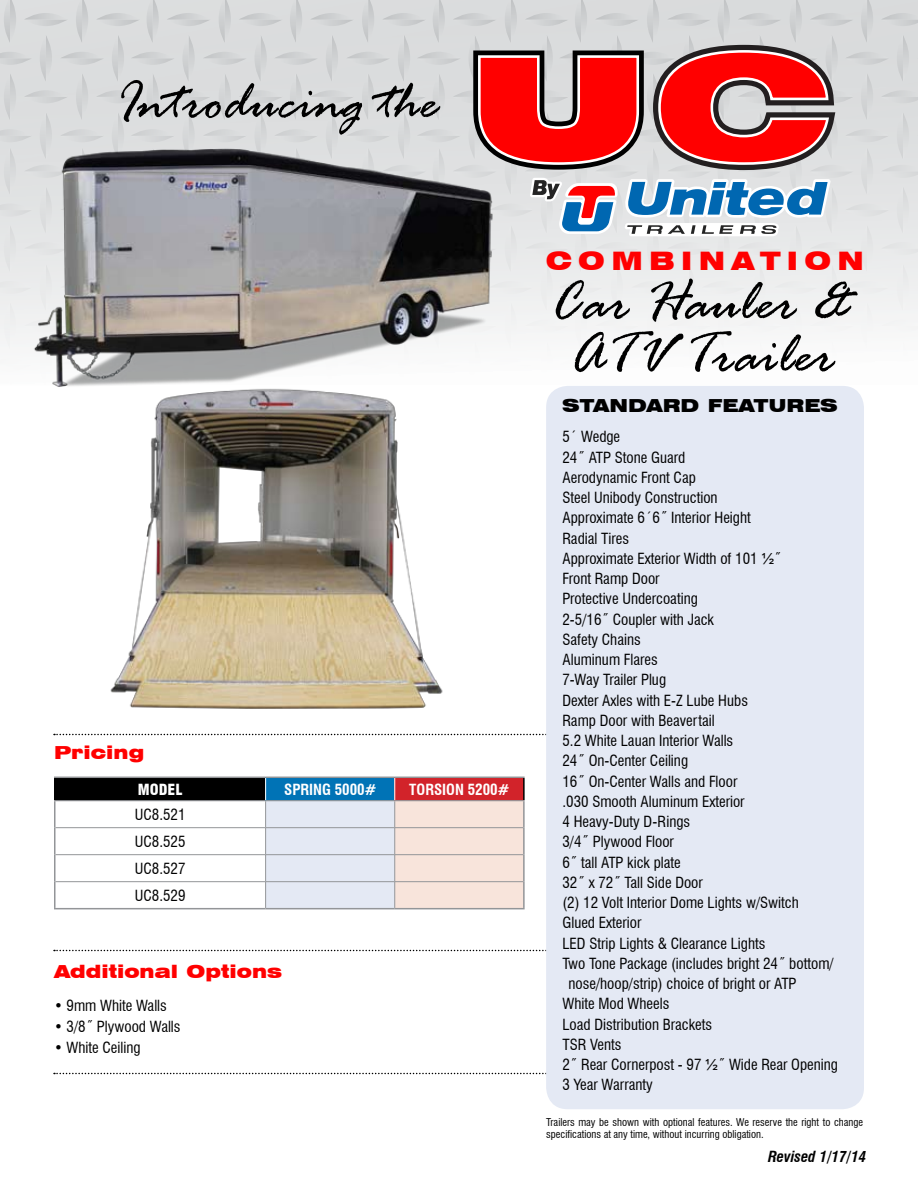
<style>
.page{position:relative;width:918px;height:1188px;background:#fff}
.page>*{position:absolute;margin:0;border:0;box-sizing:border-box;transform-origin:0 0}
.t1{font:italic 60px "Rage";color:#000}
.t2{font:italic 57px "Rage";color:#000}
.t3{font:900 expanded 25.5px "Swiss 721 BT";letter-spacing:.25em;color:#f00}
.t4{font:900 expanded 18px "Swiss 721 BT";color:#f00}
.t5{font:900 expanded 18px "Swiss 721 BT";color:#000}
.t6{font:condensed 15px/27px "Swiss 721 BT";color:#000;text-align:justify}
.t7{font:700 condensed 15px "Swiss 721 BT";color:#fff}
.t8{font:italic 700 condensed 15px "Swiss 721 BT";color:#000}
.t9{font:900 condensed 15px "Swiss 721 BT";color:#fff}
.t10{font:condensed 10.5px/12.6px "Swiss 721 BT";color:#000}
.s1{font-family:"Arial";font-stretch:normal}
</style>
<div class="page">
<svg style="left:54px;top:950px;width:492px;height:1px"></svg>
<svg style="left:54px;top:734px;width:492px;height:1px"></svg>
<svg style="left:54px;top:1073px;width:492px;height:1px"></svg>
<div style="left:546px;top:386px;width:318px;height:723px;background:#e4e9f4;border-radius:22px"></div>
<svg style="left:0;top:0;width:918px;height:349px;background:#d7bec0"></svg>
<div style="left:55px;top:777px;width:211px;height:24px;background:#000"></div>
<hr style="left:54px;top:777px;width:212px;height:1px;background:#939598">
<hr style="left:266px;top:777px;width:129px;height:1px;background:#939598">
<hr style="left:395px;top:777px;width:130px;height:1px;background:#939598">
<hr style="left:54px;top:801px;width:2px;height:27px;background:#939598">
<hr style="left:523px;top:801px;width:2px;height:27px;background:#939598">
<hr style="left:54px;top:828px;width:2px;height:27px;background:#939598">
<hr style="left:523px;top:828px;width:2px;height:27px;background:#939598">
<hr style="left:54px;top:855px;width:2px;height:27px;background:#939598">
<hr style="left:523px;top:855px;width:2px;height:27px;background:#939598">
<hr style="left:54px;top:882px;width:2px;height:26px;background:#939598">
<hr style="left:523px;top:882px;width:2px;height:26px;background:#939598">
<hr style="left:54px;top:908px;width:212px;height:1px;background:#939598">
<hr style="left:395px;top:908px;width:130px;height:1px;background:#939598">
<hr style="left:54px;top:778px;width:2px;height:22px;background:#000">
<hr style="left:523px;top:778px;width:2px;height:22px;background:#000">
<hr style="left:54px;top:800px;width:212px;height:1px;background:#939598">
<hr style="left:395px;top:800px;width:130px;height:1px;background:#939598">
<hr style="left:56px;top:827px;width:210px;height:1px;background:#939598">
<hr style="left:56px;top:854px;width:210px;height:1px;background:#939598">
<hr style="left:56px;top:881px;width:210px;height:1px;background:#939598">
<svg style="left:265px;top:778px;width:259px;height:131px;background:#d3c8cf"></svg>
<img style="left:110px;top:425px;width:333px;height:284px">
<img style="left:25px;top:97px;width:483px;height:328px">
<h2 class="t2" style="left:116px;top:71px;width:323px">Introducing the</h2>
<p class="t4" style="left:54px;top:741px;width:92px">Pricing</p>
<p class="t9" style="left:138px;top:780px;width:46px">MODEL</p>
<p class="t7" style="left:284px;top:780px;width:94px">SPRING 5000#</p>
<p class="t7" style="left:409px;top:780px;width:101px">TORSION 5200#</p>
<p class="t6" style="left:135px;top:801px;width:52px">UC8.521<br>UC8.525<br>UC8.527<br>UC8.529</p>
<p class="t4" style="left:54px;top:960px;width:230px">Additional Options</p>
<p class="t6" style="left:54px;top:992px;width:114px">• 9mm White Walls</p>
<p class="t6" style="left:54px;top:1013px;width:128px">• 3/8˝ Plywood Walls</p>
<p class="t6" style="left:54px;top:1034px;width:88px">• White Ceiling</p>
<h3 class="t3" style="left:546px;top:246px;width:320px">COMBINATION</h3>
<h1 class="t1" style="left:550px;top:270px;width:306px">Car Hauler &amp;</h1>
<h1 class="t1" style="left:569px;top:322px;width:267px">ATV Trailer</h1>
<p class="t5" style="left:562px;top:394px;width:277px">STANDARD FEATURES</p>
<p class="t6" style="left:562px;top:424px;width:59px">5´ Wedge</p>
<p class="t6" style="left:562px;top:444px;width:124px">24˝ ATP Stone Guard</p>
<p class="t6" style="left:562px;top:464px;width:135px">Aerodynamic Front Cap</p>
<p class="t6" style="left:562px;top:484px;width:157px">Steel Unibody Construction</p>
<p class="t6" style="left:562px;top:505px;width:190px">Approximate 6´6˝ Interior Height</p>
<p class="t6" style="left:562px;top:525px;width:68px">Radial Tires</p>
<p class="t6" style="left:562px;top:545px;width:220px">Approximate Exterior Width of 101 <span class="s1">½</span>˝</p>
<p class="t6" style="left:562px;top:565px;width:99px">Front Ramp Door</p>
<p class="t6" style="left:562px;top:586px;width:137px">Protective Undercoating</p>
<p class="t6" style="left:562px;top:606px;width:153px">2-5/16˝ Coupler with Jack</p>
<p class="t6" style="left:562px;top:626px;width:80px">Safety Chains</p>
<p class="t6" style="left:562px;top:646px;width:97px">Aluminum Flares</p>
<p class="t6" style="left:562px;top:667px;width:105px">7-Way Trailer Plug</p>
<p class="t6" style="left:562px;top:687px;width:187px">Dexter Axles with E-Z Lube Hubs</p>
<p class="t6" style="left:562px;top:707px;width:154px">Ramp Door with Beavertail</p>
<p class="t6" style="left:562px;top:727px;width:172px">5.2 White Lauan Interior Walls</p>
<p class="t6" style="left:562px;top:748px;width:127px">24˝ On-Center Ceiling</p>
<p class="t6" style="left:562px;top:768px;width:176px">16˝ On-Center Walls and Floor</p>
<p class="t6" style="left:562px;top:788px;width:184px">.030 Smooth Aluminum Exterior</p>
<p class="t6" style="left:562px;top:808px;width:129px">4 Heavy-Duty D-Rings</p>
<p class="t6" style="left:562px;top:829px;width:113px">3/4˝ Plywood Floor</p>
<p class="t6" style="left:562px;top:849px;width:120px">6˝ tall ATP kick plate</p>
<p class="t6" style="left:562px;top:869px;width:142px">32˝ x 72˝ Tall Side Door</p>
<p class="t6" style="left:562px;top:889px;width:238px">(2) 12 Volt Interior Dome Lights w/Switch</p>
<p class="t6" style="left:562px;top:910px;width:81px">Glued Exterior</p>
<p class="t6" style="left:562px;top:930px;width:204px">LED Strip Lights &amp; Clearance Lights</p>
<p class="t6" style="left:562px;top:950px;width:273px">Two Tone Package (includes bright 24˝ bottom/</p>
<p class="t6" style="left:568px;top:970px;width:230px">nose/hoop/strip) choice of bright or ATP</p>
<p class="t6" style="left:562px;top:991px;width:108px">White Mod Wheels</p>
<p class="t6" style="left:562px;top:1011px;width:151px">Load Distribution Brackets</p>
<p class="t6" style="left:562px;top:1031px;width:61px">TSR Vents</p>
<p class="t6" style="left:562px;top:1051px;width:277px">2˝ Rear Cornerpost - 97 <span class="s1">½</span>˝ Wide Rear Opening</p>
<p class="t6" style="left:562px;top:1072px;width:92px">3 Year Warranty</p>
<p class="t10" style="left:546px;top:1116px;width:318px">Trailers may be shown with optional features. We reserve the right to change specifications at any time, without incurring obligation.</p>
<p class="t8" style="left:768px;top:1147px;width:100px">Revised 1/17/14</p>
</div>
